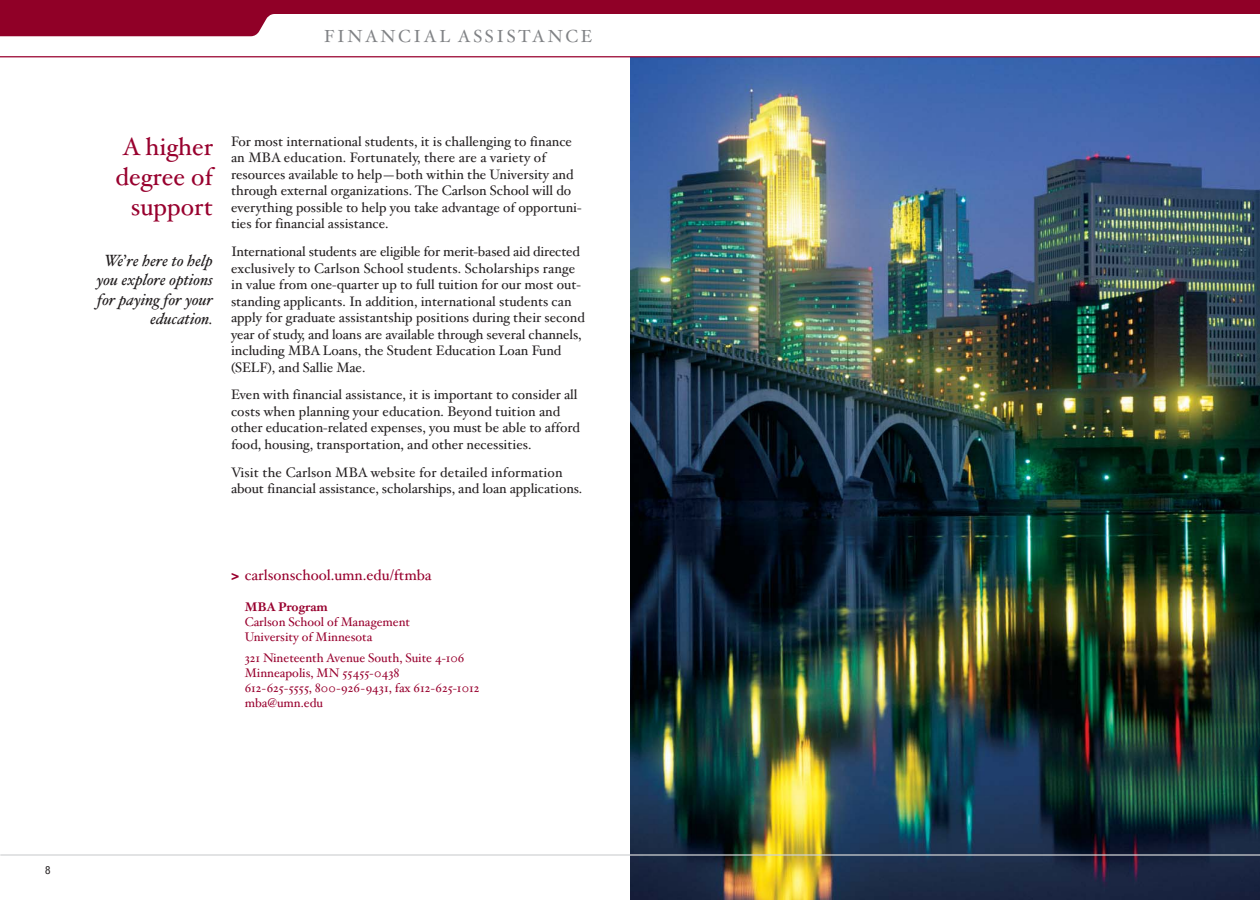
<style>
.page{position:relative;width:1260px;height:900px;background:#fff}
.page>*{position:absolute;margin:0;border:0;box-sizing:border-box;transform-origin:0 0}
.t1{font:25px/30px "Hoefler Text";color:#98002e;text-align:right}
.t2{font:17.5px "Hoefler Text";letter-spacing:.15em;color:#808285}
.t3{font:italic 16.25px/19.5px "Hoefler Text";color:#231f20;text-align:right}
.t4{font:15px "Hoefler Text";color:#98002e}
.t5{font:13.75px/16.5px "Hoefler Text";color:#231f20}
.t6{font:12.5px/15px "Hoefler Text";color:#98002e}
.t7{font:700 12.5px "Hoefler Text";color:#98002e}
.t8{font:condensed 11.25px "Helvetica Neue";color:#231f20}
.s1{font-style:normal}
.s2{font-family:"Helvetica Neue";font-weight:700;font-stretch:condensed;font-size:13.75px}
</style>
<div class="page">
<img style="left:630px;top:57px;width:630px;height:843px">
<svg style="left:0;top:0;width:1260px;height:36px;fill:#900027"></svg>
<hr style="left:0;top:56px;width:1260px;height:1px;background:#98002e">
<hr style="left:0;top:854px;width:1260px;height:2px;background:#d1d3d4">
<p class="t2" style="left:324px;top:29px;width:270px">FINANCIAL ASSISTANCE</p>
<h1 class="t1" style="left:116px;top:134px;width:99px">A higher degree of support</h1>
<p class="t3" style="left:97px;top:252px;width:118px">We<span class="s1">’</span>re here to help you explore options for paying for your education.</p>
<p class="t5" style="left:231px;top:135px;width:352px">For most international students, it is challenging to finance an MBA education. Fortunately, there are a variety of resources available to help—both within the University and through external organizations. The Carlson School will do everything possible to help you take advantage of opportuni&shy;ties for financial assistance.</p>
<p class="t5" style="left:231px;top:245px;width:355px">International students are eligible for merit-based aid directed exclusively to Carlson School students. Scholarships range in value from one-quarter up to full tuition for our most out&shy;standing applicants. In addition, international students can apply for graduate assistantship positions during their second year of study, and loans are available through several channels, including MBA Loans, the Student Education Loan Fund (SELF), and Sallie Mae.</p>
<p class="t5" style="left:231px;top:388px;width:351px">Even with financial assistance, it is important to consider all costs when planning your education. Beyond tuition and other education-related expenses, you must be able to afford food, housing, transportation, and other necessities.</p>
<p class="t5" style="left:231px;top:465px;width:353px">Visit the Carlson MBA website for detailed information about financial assistance, scholarships, and loan applications.</p>
<p class="t4" style="left:231px;top:569px;width:202px"><span class="s2">&gt;</span> carlsonschool.umn.edu/ftmba</p>
<p class="t7" style="left:245px;top:602px;width:85px">MBA Program</p>
<p class="t6" style="left:245px;top:616px;width:167px">Carlson School of Management<br>University of Minnesota</p>
<p class="t6" style="left:245px;top:652px;width:236px">321 Nineteenth Avenue South, Suite 4-106<br>Minneapolis, MN 55455-0438<br>612-625-5555, 800-926-9431, fax 612-625-1012 mba@umn.edu</p>
<p class="t8" style="left:45px;top:866px;width:7px">8</p>
</div>
